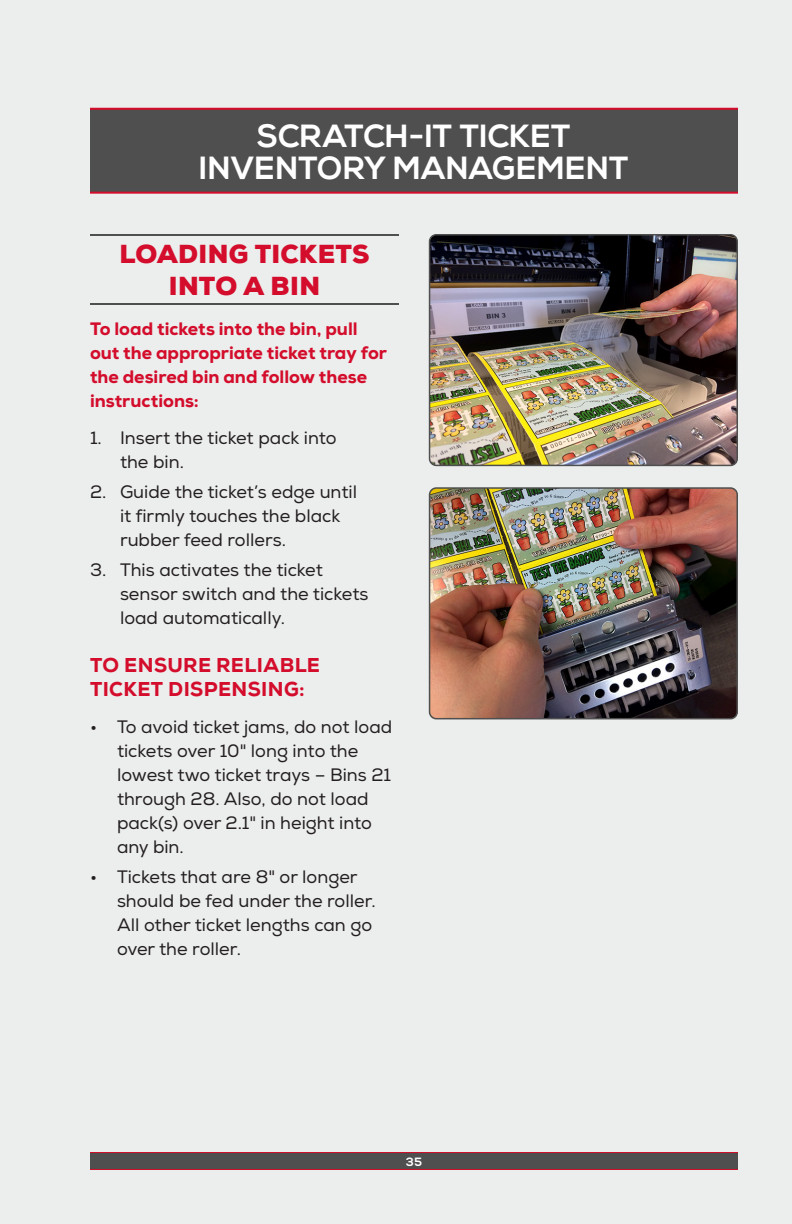
<style>
.page{position:relative;width:792px;height:1224px;background:#eceded}
.page>*{position:absolute;margin:0;border:0;box-sizing:border-box;transform-origin:0 0}
.A_Header{font:700 32px/32px "Nexa";letter-spacing:.01em;color:#fff;text-align:center}
.B_Header{font:900 26px/32px "Nexa";letter-spacing:.01em;color:#d30d2b;text-align:center}
.C_Header{font:800 20px/24px "Nexa";letter-spacing:.02em;color:#d30d2b}
.t1{font:18px/24px "Nexa";color:#231f20}
.Body_text{font:800 18px/24px "Nexa";color:#d30d2b}
.t2{font:700 12px "Nexa";color:#fff}
</style>
<div class="page">
<div style="left:90px;top:1152px;width:648px;height:18px;background:#4e4f4e"></div>
<hr style="left:90px;top:1169px;width:648px;height:1px;background:#d30d2b">
<hr style="left:90px;top:1152px;width:648px;height:1px;background:#d30d2b">
<div style="left:90px;top:109px;width:648px;height:84px;background:#4e4f4e"></div>
<hr style="left:90px;top:192px;width:648px;height:2px;background:#d30d2b">
<hr style="left:90px;top:108px;width:648px;height:2px;background:#d30d2b">
<img style="left:430px;top:235px;width:307px;height:230px">
<div style="left:429px;top:234px;width:309px;height:232px;border:2px solid #4e4f4e;border-radius:7px"></div>
<img style="left:430px;top:488px;width:307px;height:231px">
<div style="left:429px;top:487px;width:309px;height:232px;border:2px solid #4e4f4e;border-radius:7px"></div>
<hr style="left:90px;top:234px;width:309px;height:2px;background:#4e4f4e">
<hr style="left:90px;top:303px;width:309px;height:2px;background:#4e4f4e">
<p class="A_Header" style="left:199px;top:121px;width:431px">SCRATCH-IT TICKET<br>INVENTORY MANAGEMENT</p>
<h1 class="A_Header" style="left:262px;top:121px;width:305px">INSERT TITLE HERE</h1>
<p class="B_Header" style="left:119px;top:238px;width:252px">LOADING TICKETS<br>INTO A BIN</p>
<p class="Body_text" style="left:90px;top:317px;width:299px">To load tickets into the bin, pull out the appropriate ticket tray for the desired bin and follow these instructions:</p>
<p class="t1" style="left:120px;top:426px;width:218px;text-indent:-30px">1. Insert the ticket pack into the bin.</p>
<p class="t1" style="left:120px;top:480px;width:239px;text-indent:-30px">2. Guide the ticket’s edge until it firmly touches the black rubber feed rollers.</p>
<p class="t1" style="left:120px;top:558px;width:250px;text-indent:-30px">3. This activates the ticket sensor switch and the tickets load automatically.</p>
<p class="C_Header" style="left:90px;top:653px;width:231px">TO ENSURE RELIABLE<br>TICKET DISPENSING:</p>
<p class="t1" style="left:117px;top:715px;width:277px;text-indent:-27px">• To avoid ticket jams, do not load tickets over 10" long into the lowest two ticket trays – Bins 21 through 28. Also, do not load pack(s) over 2.1" in height into any bin.</p>
<p class="t1" style="left:117px;top:865px;width:260px;text-indent:-27px">• Tickets that are 8" or longer should be fed under the roller.<br>All other ticket lengths can go over the roller.</p>
<p class="t2" style="left:406px;top:1154px;width:17px">35</p>
</div>
